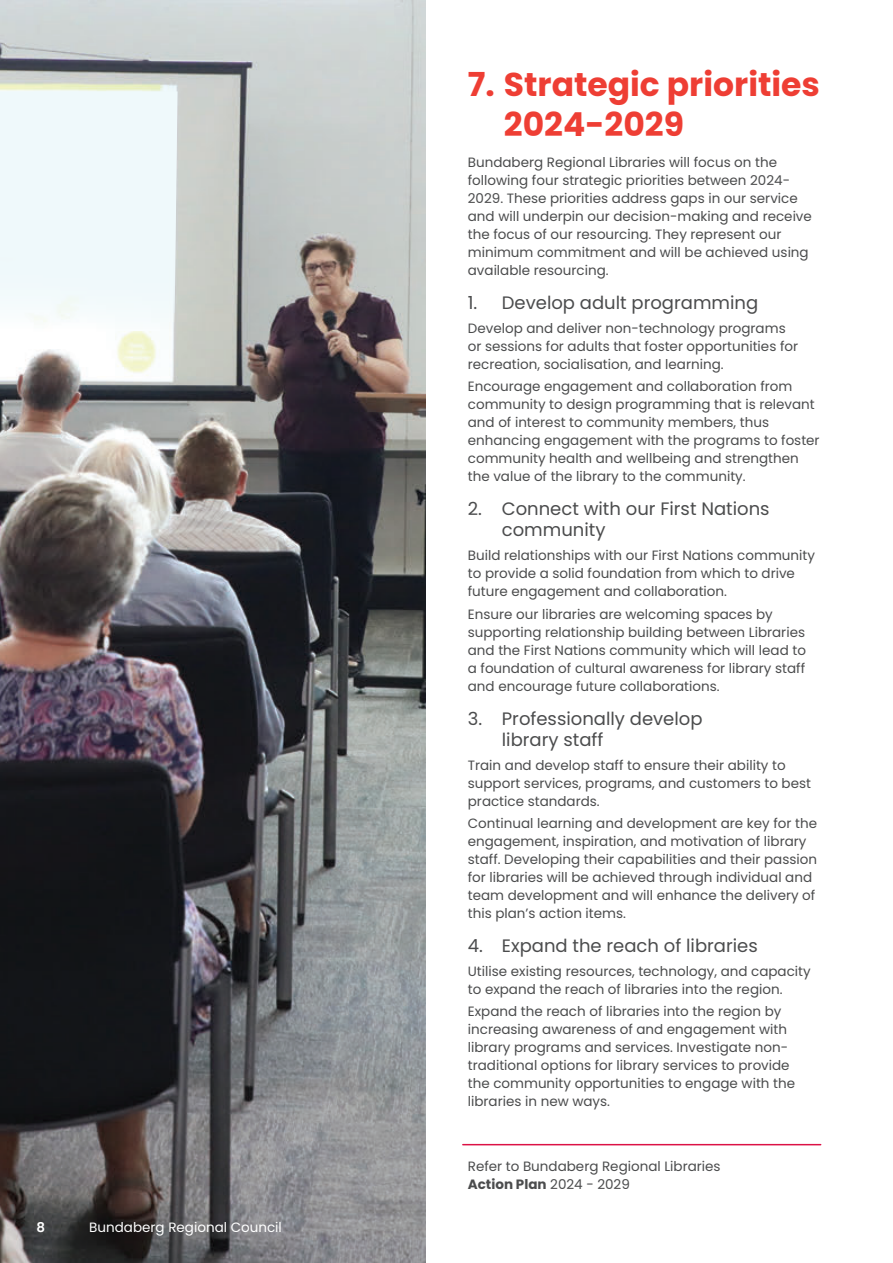
<style>
.page{position:relative;width:893px;height:1263px;background:#fff}
.page>*{position:absolute;margin:0;border:0;box-sizing:border-box;transform-origin:0 0}
.t1{font:700 33px/39.6px "Poppins";color:#ee3e34}
.t2{font:18px/21px "Poppins";color:#4b4c4d}
.t3{font:13.5px/18px "Poppins";color:#4b4c4d}
.t4{font:13.5px "Poppins";color:#fff}
.t5{font:600 13.5px "Poppins";color:#fff}
.s1{font-weight:700}
</style>
<div class="page">
<img style="left:0;top:0;width:425px;height:1263px">
<div style="left:0;top:91px;width:178px;height:237px;background:#eff9fb"></div>
<hr style="left:463px;top:1144px;width:358px;height:1px;background:#dc1145">
<p class="t5" style="left:37px;top:1220px;width:10px">8</p>
<p class="t4" style="left:89px;top:1220px;width:194px">Bundaberg Regional Council</p>
<h1 class="t1" style="left:504px;top:65px;width:318px;text-indent:-36px">7. Strategic priorities<br>2024-2029</h1>
<p class="t3" style="left:468px;top:153px;width:346px">Bundaberg Regional Libraries will focus on the following four strategic priorities between 2024- 2029. These priorities address gaps in our service and will underpin our decision-making and receive the focus of our resourcing. They represent our minimum commitment and will be achieved using available resourcing.</p>
<h2 class="t2" style="left:468px;top:292px;width:292px">1. Develop adult programming</h2>
<p class="t3" style="left:468px;top:319px;width:332px">Develop and deliver non-technology programs or sessions for adults that foster opportunities for recreation, socialisation, and learning.</p>
<p class="t3" style="left:468px;top:378px;width:353px">Encourage engagement and collaboration from community to design programming that is relevant and of interest to community members, thus enhancing engagement with the programs to foster community health and wellbeing and strengthen the value of the library to the community.</p>
<h2 class="t2" style="left:502px;top:498px;width:269px;text-indent:-34px">2. Connect with our First Nations community</h2>
<p class="t3" style="left:468px;top:547px;width:349px">Build relationships with our First Nations community to provide a solid foundation from which to drive future engagement and collaboration.</p>
<p class="t3" style="left:468px;top:605px;width:340px">Ensure our libraries are welcoming spaces by supporting relationship building between Libraries and the First Nations community which will lead to a foundation of cultural awareness for library staff and encourage future collaborations.</p>
<h2 class="t2" style="left:502px;top:708px;width:202px;text-indent:-34px">3. Professionally develop library staff</h2>
<p class="t3" style="left:468px;top:756px;width:345px">Train and develop staff to ensure their ability to support services, programs, and customers to best practice standards.</p>
<p class="t3" style="left:468px;top:814px;width:351px">Continual learning and development are key for the engagement, inspiration, and motivation of library staff. Developing their capabilities and their passion for libraries will be achieved through individual and team development and will enhance the delivery of this plan’s action items.</p>
<h2 class="t2" style="left:468px;top:935px;width:291px">4. Expand the reach of libraries</h2>
<p class="t3" style="left:468px;top:962px;width:344px">Utilise existing resources, technology, and capacity to expand the reach of libraries into the region.</p>
<p class="t3" style="left:468px;top:1003px;width:329px">Expand the reach of libraries into the region by increasing awareness of and engagement with library programs and services. Investigate non&shy;traditional options for library services to provide the community opportunities to engage with the libraries in new ways.</p>
<p class="t3" style="left:468px;top:1157px;width:254px">Refer to Bundaberg Regional Libraries<br><span class="s1">Action Plan</span> 2024 - 2029</p>
</div>
